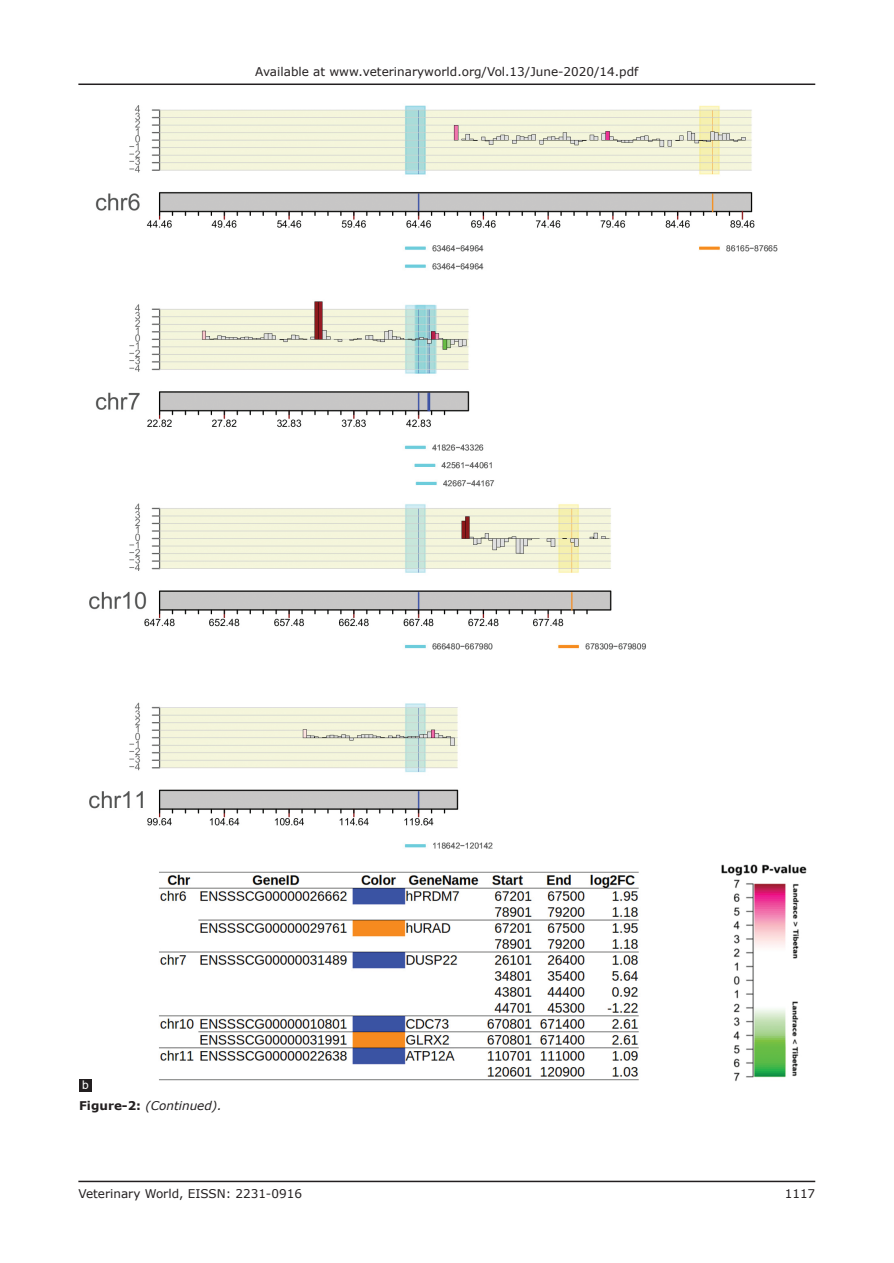
<style>
.page{position:relative;width:894px;height:1263px;background:#fff}
.page>*{position:absolute;margin:0;border:0;box-sizing:border-box;transform-origin:0 0}
.t1{font:12px "Verdana";color:#231f20}
.FGC{font:italic 12px "Verdana";color:#231f20}
.LABEL{font:12px "Arial";color:#fff}
.s1{font-weight:700;font-style:normal}
</style>
<div class="page">
<hr style="left:78px;top:1180px;width:737px;height:2px;background:#231f20">
<hr style="left:78px;top:83px;width:737px;height:2px;background:#231f20">
<img style="left:89px;top:105px;width:718px;height:976px">
<div style="left:79px;top:1078px;width:13px;height:13px;background:#231f20"></div>
<p class="t1" style="left:255px;top:64px;width:384px">Available at www.veterinaryworld.org/Vol.13/June-2020/14.pdf</p>
<p class="LABEL" style="left:82px;top:1077px;width:8px">b</p>
<p class="FGC" style="left:79px;top:1097px;width:144px"><span class="s1">Figure-2:</span> (Continued).</p>
<p class="t1" style="left:78px;top:1185px;width:225px">Veterinary World, EISSN: 2231-0916</p>
<p class="t1" style="left:784px;top:1185px;width:32px">1117</p>
</div>
